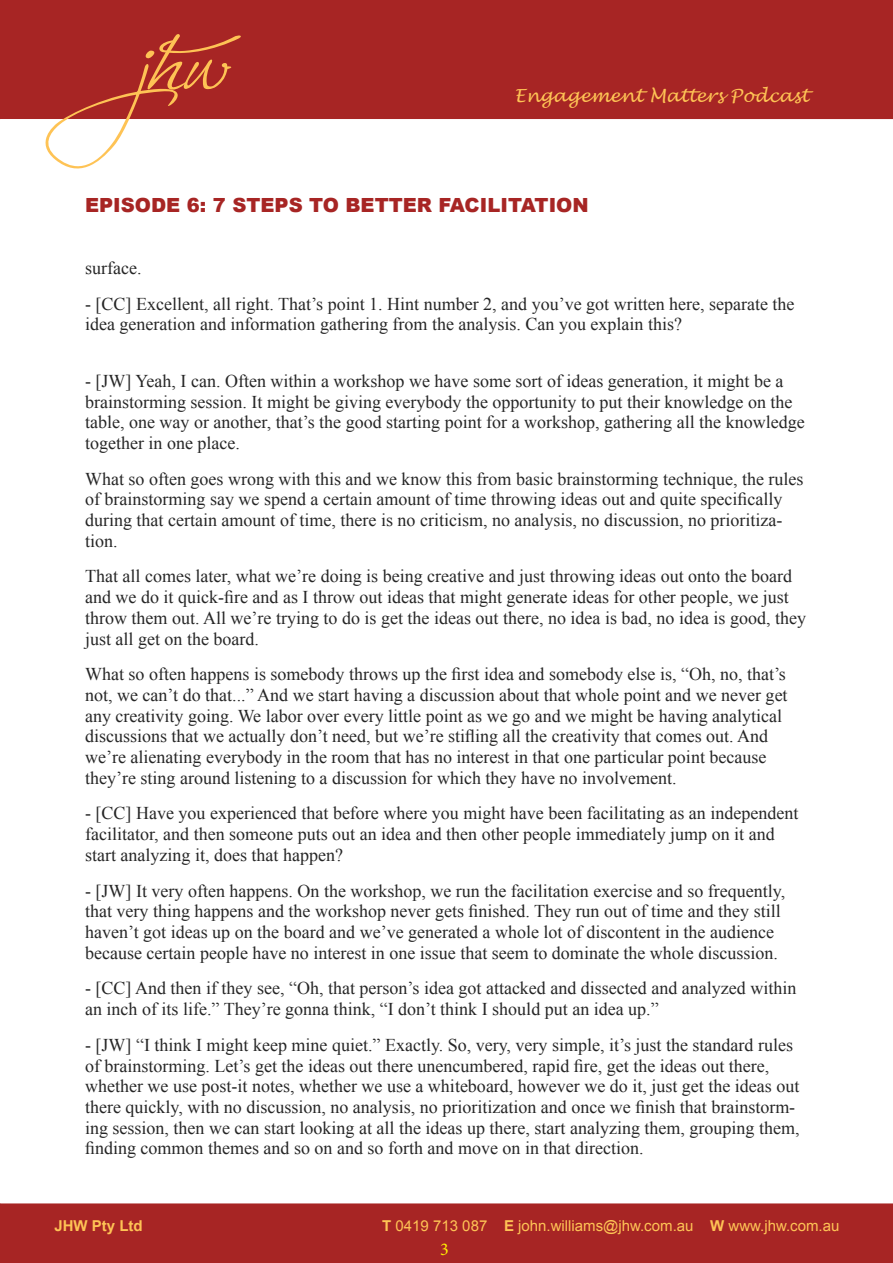
<style>
.page{position:relative;width:893px;height:1263px;background:#fff}
.page>*{position:absolute;margin:0;border:0;box-sizing:border-box;transform-origin:0 0}
.t1{font:900 19.5px "Arial";color:#a72524}
.Normal__Web{font:18px/20.7px "Times New Roman";color:#262626}
.t2{font:italic 18px "Lucida Handwriting";color:#fec355}
.t3{font:18px "Minion Pro";color:#fff101}
.t4{font:15px "Arial";color:#fec355}
.t5{font:700 15px "Arial";color:#fec355}
.s1{font-weight:700}
</style>
<div class="page">
<div style="left:0;top:1203px;width:893px;height:60px;background:#a72524"></div>
<div style="left:0;top:0;width:893px;height:119px;background:#a72524"></div>
<svg style="left:45px;top:34px;width:196px;height:135px"></svg>
<p class="t2" style="left:514px;top:85px;width:296px">Engagement Matters Podcast</p>
<p class="t1" style="left:85px;top:191px;width:505px">EPISODE 6: 7 STEPS TO BETTER FACILITATION</p>
<p class="Normal__Web" style="left:85px;top:257px;width:58px">surface.</p>
<p class="Normal__Web" style="left:85px;top:293px;width:711px">- [CC] Excellent, all right. That’s point 1. Hint number 2, and you’ve got written here, separate the idea generation and information gathering from the analysis. Can you explain this?</p>
<p class="Normal__Web" style="left:85px;top:370px;width:721px">- [JW] Yeah, I can. Often within a workshop we have some sort of ideas generation, it might be a brainstorming session. It might be giving everybody the opportunity to put their knowledge on the table, one way or another, that’s the good starting point for a workshop, gathering all the knowledge together in one place.</p>
<p class="Normal__Web" style="left:85px;top:468px;width:720px">What so often goes wrong with this and we know this from basic brainstorming technique, the rules of brainstorming say we spend a certain amount of time throwing ideas out and quite specifically during that certain amount of time, there is no criticism, no analysis, no discussion, no prioritiza&shy;tion.</p>
<p class="Normal__Web" style="left:85px;top:566px;width:722px">That all comes later, what we’re doing is being creative and just throwing ideas out onto the board and we do it quick-fire and as I throw out ideas that might generate ideas for other people, we just throw them out. All we’re trying to do is get the ideas out there, no idea is bad, no idea is good, they just all get on the board.</p>
<p class="Normal__Web" style="left:85px;top:664px;width:704px">What so often happens is somebody throws up the first idea and somebody else is, “Oh, no, that’s not, we can’t do that...” And we start having a discussion about that whole point and we never get any creativity going. We labor over every little point as we go and we might be having analytical discussions that we actually don’t need, but we’re stifling all the creativity that comes out. And we’re alienating everybody in the room that has no interest in that one particular point because they’re sting around listening to a discussion for which they have no involvement.</p>
<p class="Normal__Web" style="left:85px;top:803px;width:715px">- [CC] Have you experienced that before where you might have been facilitating as an independent facilitator, and then someone puts out an idea and then other people immediately jump on it and start analyzing it, does that happen?</p>
<p class="Normal__Web" style="left:85px;top:880px;width:702px">- [JW] It very often happens. On the workshop, we run the facilitation exercise and so frequently, that very thing happens and the workshop never gets finished. They run out of time and they still haven’t got ideas up on the board and we’ve generated a whole lot of discontent in the audience because certain people have no interest in one issue that seem to dominate the whole discussion.</p>
<p class="Normal__Web" style="left:85px;top:978px;width:713px">- [CC] And then if they see, “Oh, that person’s idea got attacked and dissected and analyzed within an inch of its life.” They’re gonna think, “I don’t think I should put an idea up.”</p>
<p class="Normal__Web" style="left:85px;top:1034px;width:716px">- [JW] “I think I might keep mine quiet.” Exactly. So, very, very simple, it’s just the standard rules of brainstorming. Let’s get the ideas out there unencumbered, rapid fire, get the ideas out there, whether we use post-it notes, whether we use a whiteboard, however we do it, just get the ideas out there quickly, with no discussion, no analysis, no prioritization and once we finish that brainstorm&shy;ing session, then we can start looking at all the ideas up there, start analyzing them, grouping them, finding common themes and so on and so forth and move on in that direction.</p>
<p class="t5" style="left:54px;top:1215px;width:90px">JHW Pty Ltd</p>
<p class="t4" style="left:382px;top:1215px;width:459px"><span class="s1">T</span> 0419 713 087 <span class="s1">E</span> john.williams@jhw.com.au <span class="s1">W</span> www.jhw.com.au</p>
<p class="t3" style="left:440px;top:1237px;width:10px">3</p>
</div>
